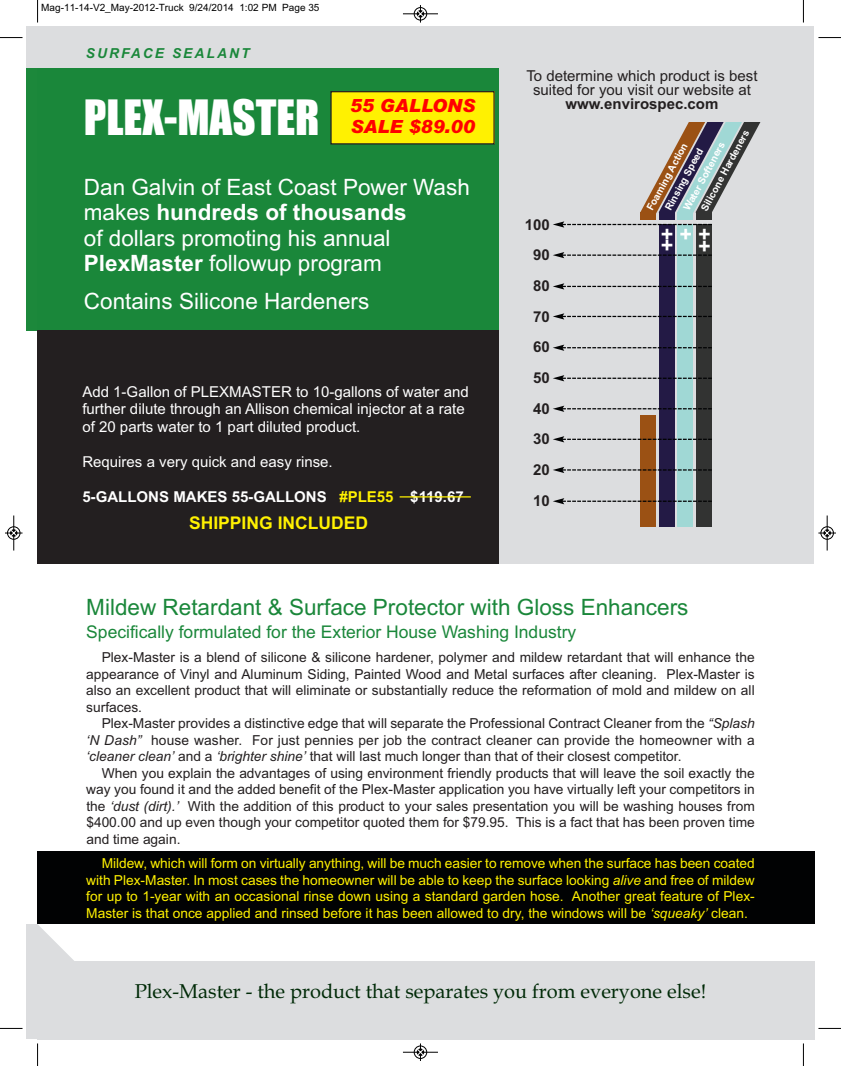
<style>
.page{position:relative;width:841px;height:1066px;background:#fff}
.page>*{position:absolute;margin:0;border:0;box-sizing:border-box;transform-origin:0 0}
.t1{font:45px "Impact";color:#fff}
.t2{font:22.5px/25px "Arial";color:#fff}
.t3{font:22.5px "Arial";color:#1a873a}
.t4{font:22.5px "Impact";color:#fff}
.t5{font:20px "Book Antiqua";color:#002a07}
.t6{font:italic 900 18.12px "Arial";color:#f00}
.t7{font:17.5px "Arial";color:#1a873a}
.t8{font:700 17.5px "Arial";color:#fff101}
.t9{font:15px/17.5px "Arial";color:#fff}
.t10{font:15px/13.8px "Arial";color:#231f20;text-align:center}
.t11{font:700 15px/30.6px "Arial";color:#231f20;text-align:center}
.t12{font:700 15px "Arial";color:#fff}
.t13{font:13.75px/16.5px "Arial";color:#231f20;text-align:justify}
.t14{font:13.75px/16.5px "Arial";color:#fff101;text-align:justify}
.t15{font:italic 700 13.75px "Arial";letter-spacing:.15em;color:#1a873a}
.t16{font:700 10px "Arial";color:#fff}
.t17{font:10px "Arial";color:#000}
.s1{font-weight:700}
.s2{color:#fff101}
.s3{font-style:italic}
</style>
<div class="page">
<div style="left:26px;top:923px;width:11px;height:115px;background:#dcdddf"></div>
<div style="left:26px;top:27px;width:11px;height:303px;background:#1c883b"></div>
<div style="left:26px;top:26px;width:15px;height:42px;background:#dcdddf"></div>
<div style="left:38px;top:851px;width:776px;height:72px;background:#010203"></div>
<div style="left:38px;top:960px;width:776px;height:78px;background:#dcdddf"></div>
<div style="left:37px;top:26px;width:776px;height:538px;background:#dcdddf"></div>
<div style="left:38px;top:327px;width:461px;height:236px;background:#231f20"></div>
<div style="left:38px;top:69px;width:461px;height:261px;background:#1a873a"></div>
<div style="left:658px;top:224px;width:16px;height:302px;background:#231a45"></div>
<div style="left:640px;top:415px;width:16px;height:111px;background:#9b5114"></div>
<div style="left:695px;top:224px;width:16px;height:302px;background:#323332"></div>
<div style="left:677px;top:224px;width:15px;height:302px;background:#a0d8d5"></div>
<svg style="left:553px;top:122px;width:207px;height:105px"></svg>
<svg style="left:553px;top:252px;width:158px;height:6px"></svg>
<svg style="left:553px;top:283px;width:158px;height:6px"></svg>
<svg style="left:553px;top:313px;width:158px;height:6px"></svg>
<svg style="left:553px;top:344px;width:158px;height:7px"></svg>
<svg style="left:553px;top:375px;width:158px;height:6px"></svg>
<svg style="left:553px;top:405px;width:158px;height:7px"></svg>
<svg style="left:553px;top:436px;width:158px;height:6px"></svg>
<svg style="left:553px;top:466px;width:158px;height:7px"></svg>
<svg style="left:553px;top:498px;width:158px;height:6px"></svg>
<div style="left:331px;top:92px;width:163px;height:52px;background:#fff101"></div>
<div style="left:330px;top:91px;width:164px;height:53px;border:1px solid #231f20"></div>
<hr style="left:399px;top:496px;width:71px;height:1px;background:#fff101">
<svg style="left:26px;top:923px;width:50px;height:74px"></svg>
<svg style="left:37px;top:0;width:1px;height:22px"></svg>
<svg style="left:0;top:37px;width:22px;height:1px"></svg>
<svg style="left:802px;top:0;width:1px;height:22px"></svg>
<svg style="left:818px;top:37px;width:22px;height:1px"></svg>
<svg style="left:37px;top:1043px;width:1px;height:22px"></svg>
<svg style="left:0;top:1027px;width:22px;height:1px"></svg>
<svg style="left:802px;top:1044px;width:1px;height:21px"></svg>
<svg style="left:819px;top:1027px;width:21px;height:1px"></svg>
<div style="left:413px;top:7px;width:14px;height:13px;border:1px solid #fff;border-radius:50%"></div>
<hr style="left:402px;top:14px;width:36px;height:1px;background:#000">
<div style="left:414px;top:7px;width:12px;height:13px;border:1px solid #000;border-radius:50%"></div>
<svg style="left:417px;top:5px;width:6px;height:18px"></svg>
<div style="left:413px;top:1045px;width:14px;height:13px;border:1px solid #fff;border-radius:50%"></div>
<hr style="left:402px;top:1051px;width:36px;height:1px;background:#000">
<div style="left:414px;top:1045px;width:12px;height:13px;border:1px solid #000;border-radius:50%"></div>
<svg style="left:417px;top:1043px;width:6px;height:17px"></svg>
<hr style="left:14px;top:515px;width:1px;height:35px;background:#000">
<div style="left:7px;top:526px;width:13px;height:13px;border:1px solid #000;border-radius:50%"></div>
<svg style="left:5px;top:529px;width:17px;height:7px"></svg>
<hr style="left:826px;top:515px;width:1px;height:35px;background:#000">
<div style="left:820px;top:526px;width:13px;height:13px;border:1px solid #000;border-radius:50%"></div>
<svg style="left:818px;top:529px;width:17px;height:7px"></svg>
<p class="t17" style="left:41px;top:2px;width:279px">Mag-11-14-V2_May-2012-Truck 9/24/2014 1:02 PM Page 35</p>
<p class="t15" style="left:86px;top:45px;width:165px">SURFACE SEALANT</p>
<p class="t10" style="left:526px;top:69px;width:232px">To determine which product is best suited for you visit our website at</p>
<h3 class="t6" style="left:349px;top:95px;width:127px">55 GALLONS</h3>
<p class="t11" style="left:565px;top:88px;width:154px">www.envirospec.com</p>
<h3 class="t6" style="left:350px;top:116px;width:126px">SALE $89.00</h3>
<h1 class="t1" style="left:84px;top:93px;width:237px">PLEX-MASTER</h1>
<p class="t16" style="left:698px;top:208px;width:92px;rotate:-62deg">Silicone Hardeners</p>
<p class="t16" style="left:680px;top:207px;width:78px;rotate:-62deg">Water Softeners</p>
<p class="t16" style="left:644px;top:207px;width:77px;rotate:-62deg">Foaming Action</p>
<p class="t16" style="left:662px;top:207px;width:71px;rotate:-62deg">Rinsing Speed</p>
<h2 class="t2" style="left:84px;top:175px;width:387px">Dan Galvin of East Coast Power Wash makes <span class="s1">hundreds of thousands<br></span>of dollars promoting his annual<br><span class="s1">PlexMaster</span> followup program</h2>
<h2 class="t2" style="left:84px;top:288px;width:287px">Contains Silicone Hardeners</h2>
<p class="t11" style="left:524px;top:209px;width:27px">100<br>90<br>80<br>70<br>60<br>50<br>40<br>30<br>20<br>10</p>
<h2 class="t4" style="left:660px;top:222px;width:51px">+++</h2>
<h2 class="t4" style="left:660px;top:233px;width:51px">+ +</h2>
<p class="t9" style="left:82px;top:383px;width:388px">Add 1-Gallon of PLEXMASTER to 10-gallons of water and further dilute through an Allison chemical injector at a rate of 20 parts water to 1 part diluted product.</p>
<p class="t9" style="left:82px;top:453px;width:252px">Requires a very quick and easy rinse.</p>
<p class="t12" style="left:82px;top:488px;width:382px">5-GALLONS MAKES 55-GALLONS <span class="s2">#PLE55</span> $119.67</p>
<p class="t8" style="left:189px;top:513px;width:180px">SHIPPING INCLUDED</p>
<h2 class="t3" style="left:86px;top:593px;width:603px">Mildew Retardant &amp; Surface Protector with Gloss Enhancers</h2>
<p class="t7" style="left:86px;top:621px;width:491px">Specifically formulated for the Exterior House Washing Industry</p>
<p class="t13" style="left:86px;top:649px;width:669px;text-indent:15px">Plex-Master is a blend of silicone &amp; silicone hardener, polymer and mildew retardant that will enhance the appearance of Vinyl and Aluminum Siding, Painted Wood and Metal surfaces after cleaning. Plex-Master is also an excellent product that will eliminate or substantially reduce the reformation of mold and mildew on all surfaces.</p>
<p class="t13" style="left:86px;top:715px;width:669px;text-indent:15px">Plex-Master provides a distinctive edge that will separate the Professional Contract Cleaner from the <span class="s3">“Splash ‘N Dash”</span> house washer. For just pennies per job the contract cleaner can provide the homeowner with a <span class="s3">‘cleaner clean’</span> and a <span class="s3">‘brighter shine’</span> that will last much longer than that of their closest competitor.</p>
<p class="t13" style="left:86px;top:764px;width:669px;text-indent:15px">When you explain the advantages of using environment friendly products that will leave the soil exactly the way you found it and the added benefit of the Plex-Master application you have virtually left your competitors in the <span class="s3">‘dust (dirt).’</span> With the addition of this product to your sales presentation you will be washing houses from $400.00 and up even though your competitor quoted them for $79.95. This is a fact that has been proven time and time again.</p>
<p class="t14" style="left:86px;top:854px;width:669px;text-indent:15px">Mildew, which will form on virtually anything, will be much easier to remove when the surface has been coated with Plex-Master. In most cases the homeowner will be able to keep the surface looking <span class="s3">alive</span> and free of mildew for up to 1-year with an occasional rinse down using a standard garden hose. Another great feature of Plex-Master is that once applied and rinsed before it has been allowed to dry, the windows will be <span class="s3">‘squeaky’</span> clean.</p>
<h3 class="t5" style="left:135px;top:978px;width:572px">Plex-Master - the product that separates you from everyone else!</h3>
</div>
